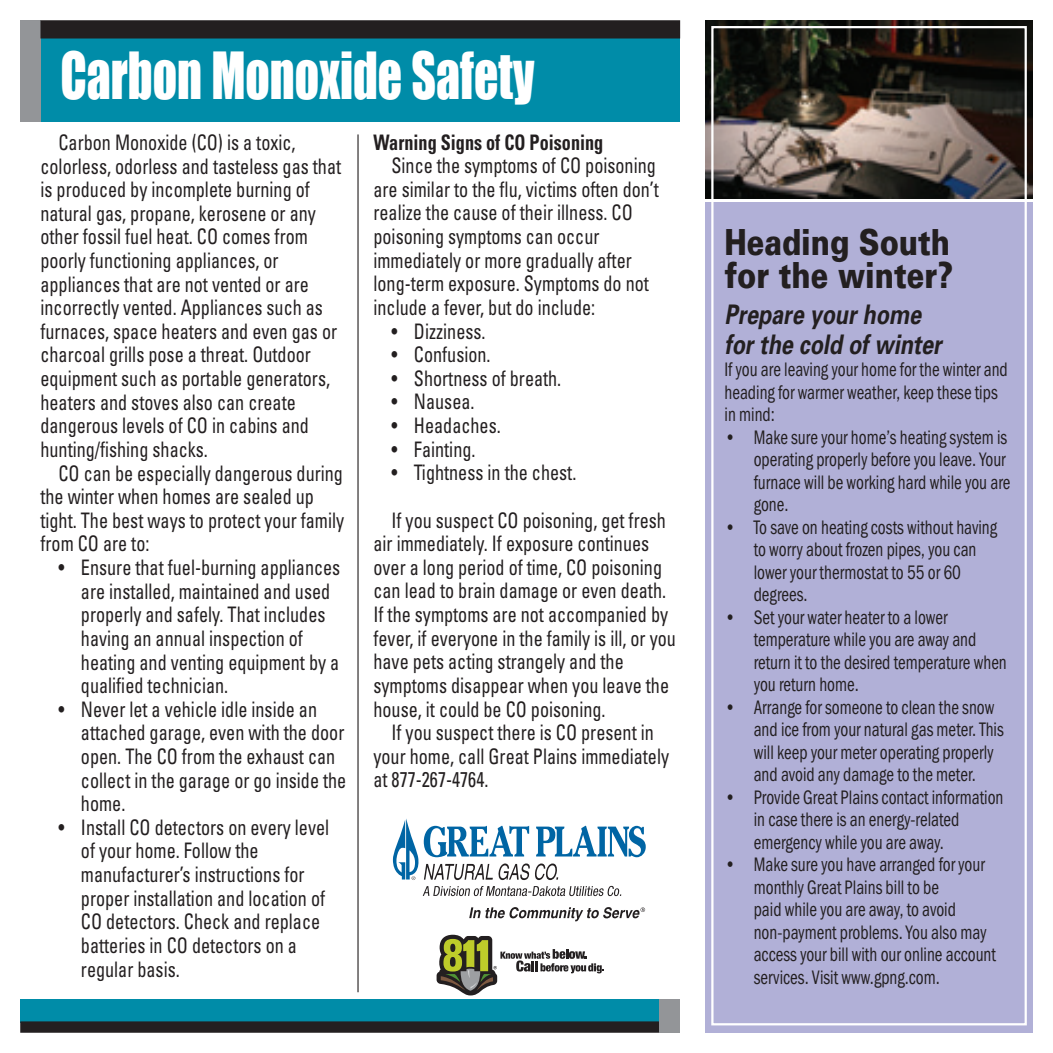
<style>
.page{position:relative;width:1053px;height:1053px;background:#fff}
.page>*{position:absolute;margin:0;border:0;box-sizing:border-box;transform-origin:0 0}
.t1{font:59.62px "Impact";color:#fff;scale:.8 1}
.t2{font:900 36px/33.8px "Univers";color:#231f20;scale:.8 1}
.t3{font:italic 700 27px/29.2px "Univers";color:#231f20;scale:.8 1}
.t4{font:condensed 21.38px/23.6px "Univers";color:#231f20;scale:.85 1}
.t5{font:700 condensed 21.38px "Univers";color:#231f20;scale:.85 1}
.t6{font:condensed 20.25px/22.5px "Franklin Gothic Itc T";color:#231f20;scale:.85 1}
</style>
<div class="page">
<div style="left:20px;top:1000px;width:640px;height:23px;background:#008ca8"></div>
<div style="left:705px;top:202px;width:328px;height:831px;background:#b1b0d7"></div>
<div style="left:21px;top:1023px;width:639px;height:9px;background:#231f20"></div>
<div style="left:20px;top:1021px;width:641px;height:12px;border:2px solid #231f20"></div>
<div style="left:39px;top:37px;width:641px;height:85px;background:#008ca8"></div>
<div style="left:659px;top:1000px;width:21px;height:33px;background:#939598"></div>
<div style="left:20px;top:20px;width:20px;height:102px;background:#939598"></div>
<div style="left:42px;top:21px;width:637px;height:16px;background:#231f20"></div>
<div style="left:40px;top:20px;width:640px;height:19px;border:2px solid #231f20"></div>
<img style="left:705px;top:20px;width:328px;height:178px">
<div style="left:711px;top:26px;width:316px;height:999px;border:2px solid #fff"></div>
<hr style="left:357px;top:134px;width:2px;height:858px;background:#231f20">
<svg style="left:393px;top:818px;width:253px;height:62px"></svg>
<svg style="left:469px;top:907px;width:176px;height:14px"></svg>
<svg style="left:423px;top:886px;width:198px;height:10px"></svg>
<svg style="left:437px;top:935px;width:167px;height:60px"></svg>
<h1 class="t1" style="left:60px;top:29px;width:594px">Carbon Monoxide Safety</h1>
<p class="t4" style="left:40px;top:130px;width:355px;text-indent:18px">Carbon Monoxide (CO) is a toxic, colorless, odorless and tasteless gas that is produced by incomplete burning of natural gas, propane, kerosene or any other fossil fuel heat. CO comes from poorly functioning appliances, or appliances that are not vented or are incorrectly vented. Appliances such as furnaces, space heaters and even gas or charcoal grills pose a threat. Outdoor equipment such as portable generators, heaters and stoves also can create dangerous levels of CO in cabins and hunting/fishing shacks.</p>
<p class="t4" style="left:40px;top:461px;width:359px;text-indent:18px">CO can be especially dangerous during the winter when homes are sealed up tight. The best ways to protect your family from CO are to:</p>
<p class="t4" style="left:81px;top:555px;width:307px;text-indent:-22px">• Ensure that fuel-burning appliances are installed, maintained and used properly and safely. That includes having an annual inspection of heating and venting equipment by a qualified technician.</p>
<p class="t4" style="left:81px;top:697px;width:314px;text-indent:-22px">• Never let a vehicle idle inside an attached garage, even with the door open. The CO from the exhaust can collect in the garage or go inside the home.</p>
<p class="t4" style="left:81px;top:815px;width:294px;text-indent:-22px">• Install CO detectors on every level of your home. Follow the manufacturer’s instructions for proper installation and location of<br>CO detectors. Check and replace batteries in CO detectors on a regular basis.</p>
<p class="t5" style="left:373px;top:129px;width:272px">Warning Signs of CO Poisoning</p>
<p class="t4" style="left:373px;top:153px;width:337px;text-indent:18px">Since the symptoms of CO poisoning are similar to the flu, victims often don’t realize the cause of their illness. CO poisoning symptoms can occur immediately or more gradually after long-term exposure. Symptoms do not include a fever, but do include:</p>
<p class="t4" style="left:391px;top:319px;width:112px">• Dizziness.</p>
<p class="t4" style="left:391px;top:342px;width:118px">• Confusion.</p>
<p class="t4" style="left:391px;top:366px;width:201px">• Shortness of breath.</p>
<p class="t4" style="left:391px;top:389px;width:99px">• Nausea.</p>
<p class="t4" style="left:391px;top:413px;width:130px">• Headaches.</p>
<p class="t4" style="left:391px;top:437px;width:100px">• Fainting.</p>
<p class="t4" style="left:391px;top:460px;width:219px">• Tightness in the chest.</p>
<p class="t4" style="left:373px;top:508px;width:357px;text-indent:18px">If you suspect CO poisoning, get fresh air immediately. If exposure continues over a long period of time, CO poisoning can lead to brain damage or even death.<br>If the symptoms are not accompanied by fever, if everyone in the family is ill, or you have pets acting strangely and the symptoms disappear when you leave the house, it could be CO poisoning.</p>
<p class="t4" style="left:373px;top:720px;width:349px;text-indent:18px">If you suspect there is CO present in your home, call Great Plains immediately at 877-267-4764.</p>
<h2 class="t2" style="left:724px;top:224px;width:287px">Heading South for the winter?</h2>
<p class="t3" style="left:724px;top:299px;width:273px">Prepare your home for the cold of winter</p>
<p class="t6" style="left:724px;top:358px;width:335px">If you are leaving your home for the winter and heading for warmer weather, keep these tips in mind:</p>
<p class="t6" style="left:754px;top:425px;width:304px;text-indent:-29px">• Make sure your home’s heating system is operating properly before you leave. Your furnace will be working hard while you are gone.</p>
<p class="t6" style="left:754px;top:515px;width:288px;text-indent:-29px">• To save on heating costs without having to worry about frozen pipes, you can lower your thermostat to 55 or 60 degrees.</p>
<p class="t6" style="left:754px;top:605px;width:299px;text-indent:-29px">• Set your water heater to a lower temperature while you are away and return it to the desired temperature when you return home.</p>
<p class="t6" style="left:754px;top:695px;width:296px;text-indent:-29px">• Arrange for someone to clean the snow and ice from your natural gas meter. This will keep your meter operating properly and avoid any damage to the meter.</p>
<p class="t6" style="left:754px;top:785px;width:295px;text-indent:-29px">• Provide Great Plains contact information in case there is an energy-related emergency while you are away.</p>
<p class="t6" style="left:754px;top:853px;width:286px;text-indent:-29px">• Make sure you have arranged for your monthly Great Plains bill to be<br>paid while you are away, to avoid non-payment problems. You also may access your bill with our online account services. Visit www.gpng.com.</p>
</div>
